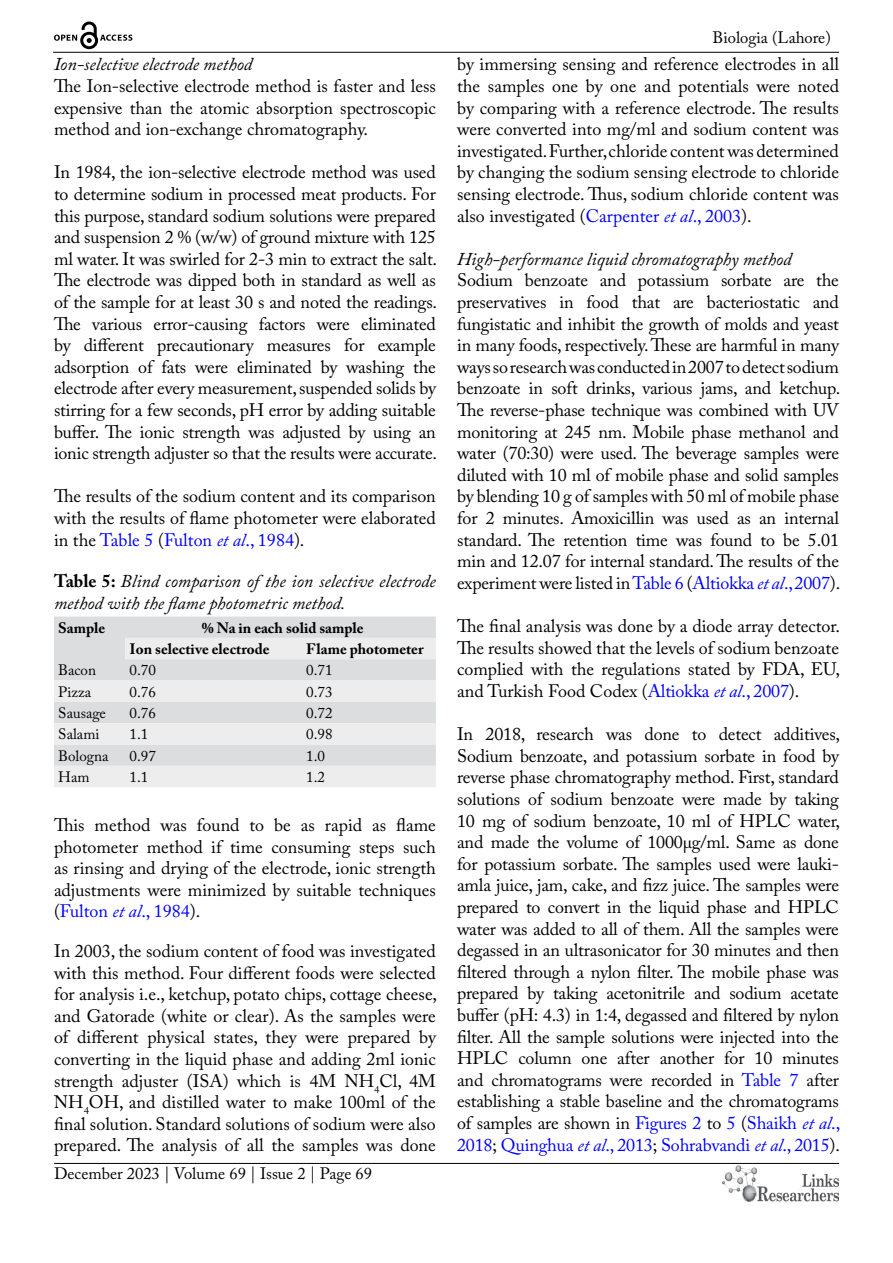
<style>
.page{position:relative;width:893px;height:1263px;background:#fff}
.page>*{position:absolute;margin:0;border:0;box-sizing:border-box;transform-origin:0 0}
.t1{font:18px/21.6px "Adobe Caslon Pro";color:#000;text-align:justify}
.t2{font:italic 18px/21.6px "Adobe Caslon Pro";color:#000}
.t3{font:16.5px "Adobe Caslon Pro";color:#000}
.t4{font:15px "Adobe Caslon Pro";color:#000}
.t5{font:700 15px/21.3px "Adobe Caslon Pro";color:#000}
.s1{color:#00f}
.s2{font-style:italic;color:#00f}
.s3{font-weight:700;font-style:normal}
</style>
<div class="page">
<hr style="left:53px;top:52px;width:786px;height:1px;background:#000">
<hr style="left:54px;top:1163px;width:785px;height:1px;background:#000">
<img style="left:722px;top:1166px;width:117px;height:36px">
<svg style="left:54px;top:22px;width:78px;height:27px"></svg>
<div style="left:54px;top:616px;width:382px;height:22px;background:#dcddde"></div>
<svg style="left:54px;top:638px;width:382px;height:149px;background:#e5e5e6"></svg>
<p class="t2" style="left:54px;top:53px;width:200px">Ion-selective electrode method</p>
<p class="t1" style="left:54px;top:75px;width:383px">The Ion-selective electrode method is faster and less expensive than the atomic absorption spectroscopic method and ion-exchange chromatography.</p>
<p class="t1" style="left:54px;top:161px;width:385px">In 1984, the ion-selective electrode method was used to determine sodium in processed meat products. For this purpose, standard sodium solutions were prepared and suspension 2 % (w/w) of ground mixture with 125 ml water. It was swirled for 2-3 min to extract the salt.<br>The electrode was dipped both in standard as well as of the sample for at least 30 s and noted the readings.<br>The various error-causing factors were eliminated by different precautionary measures for example adsorption of fats were eliminated by washing the electrode after every measurement, suspended solids by stirring for a few seconds, pH error by adding suitable buffer. The ionic strength was adjusted by using an ionic strength adjuster so that the results were accurate.</p>
<p class="t1" style="left:54px;top:485px;width:383px">The results of the sodium content and its comparison with the results of flame photometer were elaborated in the <span class="s1">Table 5</span> (<span class="s1">Fulton</span> <span class="s2">et al</span><span class="s1">., 1984</span>).</p>
<p class="t2" style="left:54px;top:570px;width:383px"><span class="s3">Table 5:</span> Blind comparison of the ion selective electrode method with the flame photometric method.</p>
<p class="t5" style="left:58px;top:617px;width:49px">Sample</p>
<p class="t5" style="left:130px;top:617px;width:236px;text-indent:72px">% Na in each solid sample<br>Ion selective electrode</p>
<p class="t5" style="left:306px;top:638px;width:119px">Flame photometer</p>
<p class="t4" style="left:58px;top:661px;width:39px">Bacon</p>
<p class="t4" style="left:130px;top:661px;width:28px">0.70</p>
<p class="t4" style="left:306px;top:661px;width:28px">0.71</p>
<p class="t4" style="left:58px;top:683px;width:34px">Pizza</p>
<p class="t4" style="left:130px;top:683px;width:28px">0.76</p>
<p class="t4" style="left:306px;top:683px;width:28px">0.73</p>
<p class="t4" style="left:58px;top:704px;width:49px">Sausage</p>
<p class="t4" style="left:130px;top:704px;width:28px">0.76</p>
<p class="t4" style="left:306px;top:704px;width:28px">0.72</p>
<p class="t4" style="left:58px;top:725px;width:43px">Salami</p>
<p class="t4" style="left:130px;top:725px;width:20px">1.1</p>
<p class="t4" style="left:306px;top:725px;width:28px">0.98</p>
<p class="t4" style="left:58px;top:747px;width:52px">Bologna</p>
<p class="t4" style="left:130px;top:747px;width:28px">0.97</p>
<p class="t4" style="left:306px;top:747px;width:20px">1.0</p>
<p class="t4" style="left:58px;top:768px;width:33px">Ham</p>
<p class="t4" style="left:130px;top:768px;width:20px">1.1</p>
<p class="t4" style="left:306px;top:768px;width:20px">1.2</p>
<p class="t1" style="left:54px;top:814px;width:383px">This method was found to be as rapid as flame photometer method if time consuming steps such as rinsing and drying of the electrode, ionic strength adjustments were minimized by suitable techniques (<span class="s1">Fulton</span> <span class="s2">et al</span><span class="s1">., 1984</span>).</p>
<p class="t1" style="left:54px;top:940px;width:385px">In 2003, the sodium content of food was investigated with this method. Four different foods were selected for analysis i.e., ketchup, potato chips, cottage cheese, and Gatorade (white or clear). As the samples were of different physical states, they were prepared by converting in the liquid phase and adding 2ml ionic strength adjuster (ISA) which is 4M NH<sub>4</sub>Cl, 4M NH<sub>4</sub>OH, and distilled water to make 100ml of the final solution. Standard solutions of sodium were also prepared. The analysis of all the samples was done</p>
<p class="t3" style="left:54px;top:1164px;width:319px">December 2023 | Volume 69 | Issue 2 | Page 69</p>
<p class="t3" style="left:712px;top:28px;width:120px">Biologia (Lahore)</p>
<p class="t1" style="left:457px;top:53px;width:383px">by immersing sensing and reference electrodes in all the samples one by one and potentials were noted by comparing with a reference electrode. The results were converted into mg/ml and sodium content was investigated. Further, chloride content was determined by changing the sodium sensing electrode to chloride sensing electrode. Thus, sodium chloride content was also investigated (<span class="s1">Carpenter</span> <span class="s2">et al</span><span class="s1">., 2003</span>).</p>
<p class="t2" style="left:457px;top:248px;width:336px">High-performance liquid chromatography method</p>
<p class="t1" style="left:457px;top:269px;width:385px">Sodium benzoate and potassium sorbate are the preservatives in food that are bacteriostatic and fungistatic and inhibit the growth of molds and yeast in many foods, respectively. These are harmful in many ways so research was conducted in 2007 to detect sodium benzoate in soft drinks, various jams, and ketchup.<br>The reverse-phase technique was combined with UV monitoring at 245 nm. Mobile phase methanol and water (70:30) were used. The beverage samples were diluted with 10 ml of mobile phase and solid samples by blending 10 g of samples with 50 ml of mobile phase for 2 minutes. Amoxicillin was used as an internal standard. The retention time was found to be 5.01 min and 12.07 for internal standard. The results of the experiment were listed in <span class="s1">Table 6</span> (<span class="s1">Altiokka</span> <span class="s2">et al</span><span class="s1">., 2007</span>).</p>
<p class="t1" style="left:457px;top:615px;width:385px">The final analysis was done by a diode array detector.<br>The results showed that the levels of sodium benzoate complied with the regulations stated by FDA, EU, and Turkish Food Codex (<span class="s1">Altiokka</span> <span class="s2">et al</span><span class="s1">., 2007</span>).</p>
<p class="t1" style="left:457px;top:723px;width:385px">In 2018, research was done to detect additives, Sodium benzoate, and potassium sorbate in food by reverse phase chromatography method. First, standard solutions of sodium benzoate were made by taking 10 mg of sodium benzoate, 10 ml of HPLC water, and made the volume of 1000µg/ml. Same as done for potassium sorbate. The samples used were lauki&shy;amla juice, jam, cake, and fizz juice. The samples were prepared to convert in the liquid phase and HPLC water was added to all of them. All the samples were degassed in an ultrasonicator for 30 minutes and then filtered through a nylon filter. The mobile phase was prepared by taking acetonitrile and sodium acetate buffer (pH: 4.3) in 1:4, degassed and filtered by nylon filter. All the sample solutions were injected into the HPLC column one after another for 10 minutes and chromatograms were recorded in <span class="s1">Table 7</span> after establishing a stable baseline and the chromatograms of samples are shown in <span class="s1">Figures 2</span> to <span class="s1">5</span> (<span class="s1">Shaikh</span> <span class="s2">et al</span><span class="s1">., 2018</span>; <span class="s1">Quinghua</span> <span class="s2">et al</span><span class="s1">., 2013</span>; <span class="s1">Sohrabvandi</span> <span class="s2">et al</span><span class="s1">., 2015</span>).</p>
</div>
